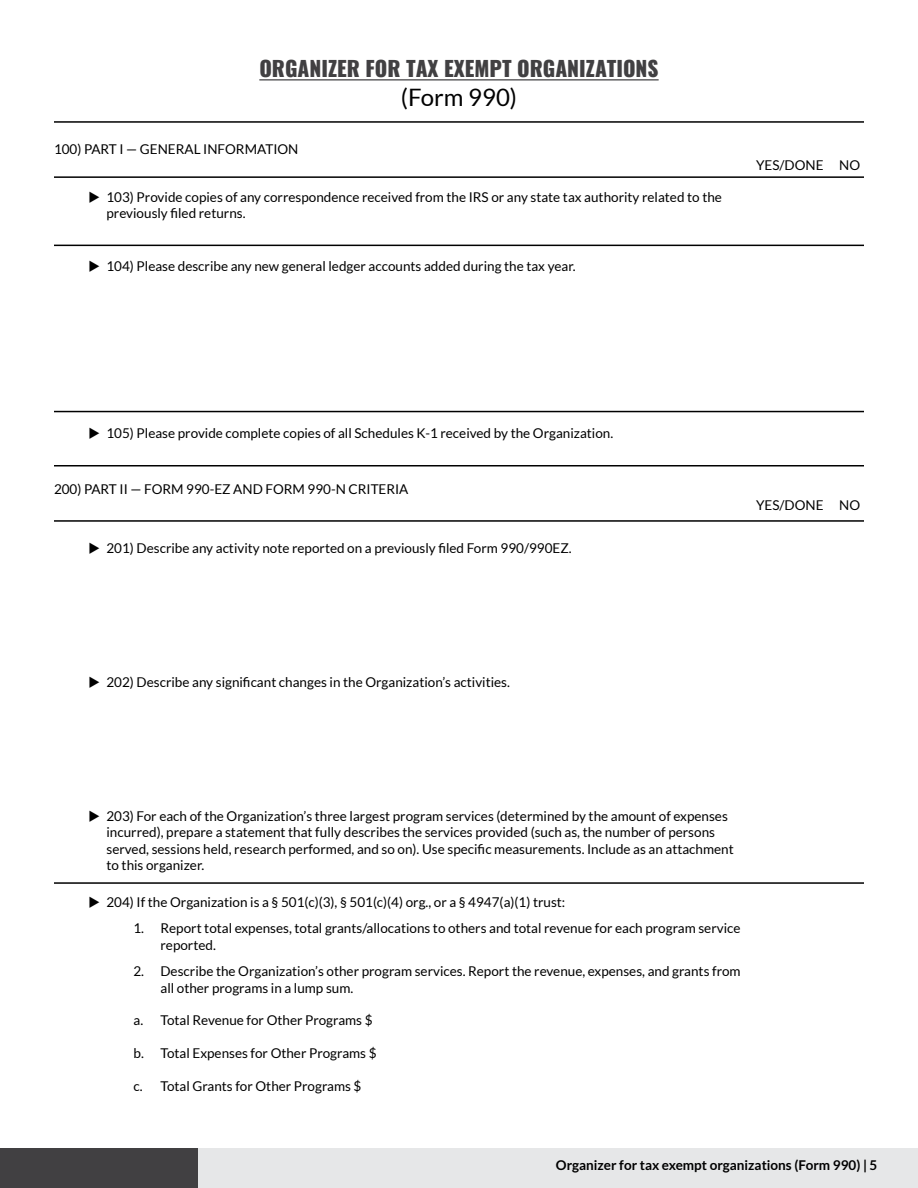
<style>
.page{position:relative;width:918px;height:1188px;background:#fff}
.page>*{position:absolute;margin:0;border:0;box-sizing:border-box;transform-origin:0 0}
.t1{font:24px "Lato";color:#000}
.t2{font:800 21px "Oswald";color:#414042}
.t3{font:13.5px/16.2px "Lato";color:#000}
.t4{font:700 13.5px "Lato";color:#000}
</style>
<div class="page">
<div style="left:0;top:1148px;width:198px;height:40px;background:#414042"></div>
<div style="left:198px;top:1148px;width:720px;height:40px;background:#e6e7e8"></div>
<hr style="left:259px;top:79px;width:400px;height:1px;background:#414042">
<hr style="left:54px;top:176px;width:810px;height:2px;background:#000">
<hr style="left:54px;top:520px;width:810px;height:2px;background:#000">
<hr style="left:54px;top:882px;width:810px;height:2px;background:#000">
<hr style="left:54px;top:245px;width:810px;height:1px;background:#000">
<hr style="left:54px;top:121px;width:810px;height:2px;background:#000">
<hr style="left:54px;top:465px;width:810px;height:1px;background:#000">
<hr style="left:54px;top:411px;width:810px;height:1px;background:#000">
<h2 class="t2" style="left:259px;top:54px;width:401px">ORGANIZER FOR TAX EXEMPT ORGANIZATIONS</h2>
<h1 class="t1" style="left:401px;top:84px;width:118px">(Form 990)</h1>
<p class="t3" style="left:54px;top:141px;width:246px">100) PART I — GENERAL INFORMATION</p>
<p class="t3" style="left:107px;top:189px;width:617px">103) Provide copies of any correspondence received from the IRS or any state tax authority related to the previously filed returns.</p>
<p class="t3" style="left:107px;top:258px;width:471px">104) Please describe any new general ledger accounts added during the tax year.</p>
<p class="t3" style="left:756px;top:157px;width:106px">YES/DONE NO</p>
<p class="t3" style="left:107px;top:425px;width:508px">105) Please provide complete copies of all Schedules K-1 received by the Organization.</p>
<p class="t3" style="left:54px;top:481px;width:356px">200) PART II — FORM 990-EZ AND FORM 990-N CRITERIA</p>
<p class="t3" style="left:107px;top:540px;width:467px">201) Describe any activity note reported on a previously filed Form 990/990EZ.</p>
<p class="t3" style="left:756px;top:497px;width:106px">YES/DONE NO</p>
<p class="t3" style="left:107px;top:674px;width:405px">202) Describe any significant changes in the Organization’s activities.</p>
<p class="t3" style="left:107px;top:808px;width:629px">203) For each of the Organization’s three largest program services (determined by the amount of expenses incurred), prepare a statement that fully describes the services provided (such as, the number of persons served, sessions held, research performed, and so on). Use specific measurements. Include as an attachment to this organizer.</p>
<p class="t3" style="left:107px;top:894px;width:460px">204) If the Organization is a § 501(c)(3), § 501(c)(4) org., or a § 4947(a)(1) trust:</p>
<p class="t3" style="left:161px;top:920px;width:582px;text-indent:-27px">1. Report total expenses, total grants/allocations to others and total revenue for each program service reported.</p>
<p class="t3" style="left:161px;top:963px;width:582px;text-indent:-27px">2. Describe the Organization’s other program services. Report the revenue, expenses, and grants from all other programs in a lump sum.</p>
<p class="t3" style="left:134px;top:1012px;width:241px">a. Total Revenue for Other Programs $</p>
<p class="t3" style="left:134px;top:1045px;width:245px">b. Total Expenses for Other Programs $</p>
<p class="t3" style="left:134px;top:1078px;width:229px">c. Total Grants for Other Programs $</p>
<p class="t4" style="left:556px;top:1157px;width:323px">Organizer for tax exempt organizations (Form 990) | 5</p>
</div>
